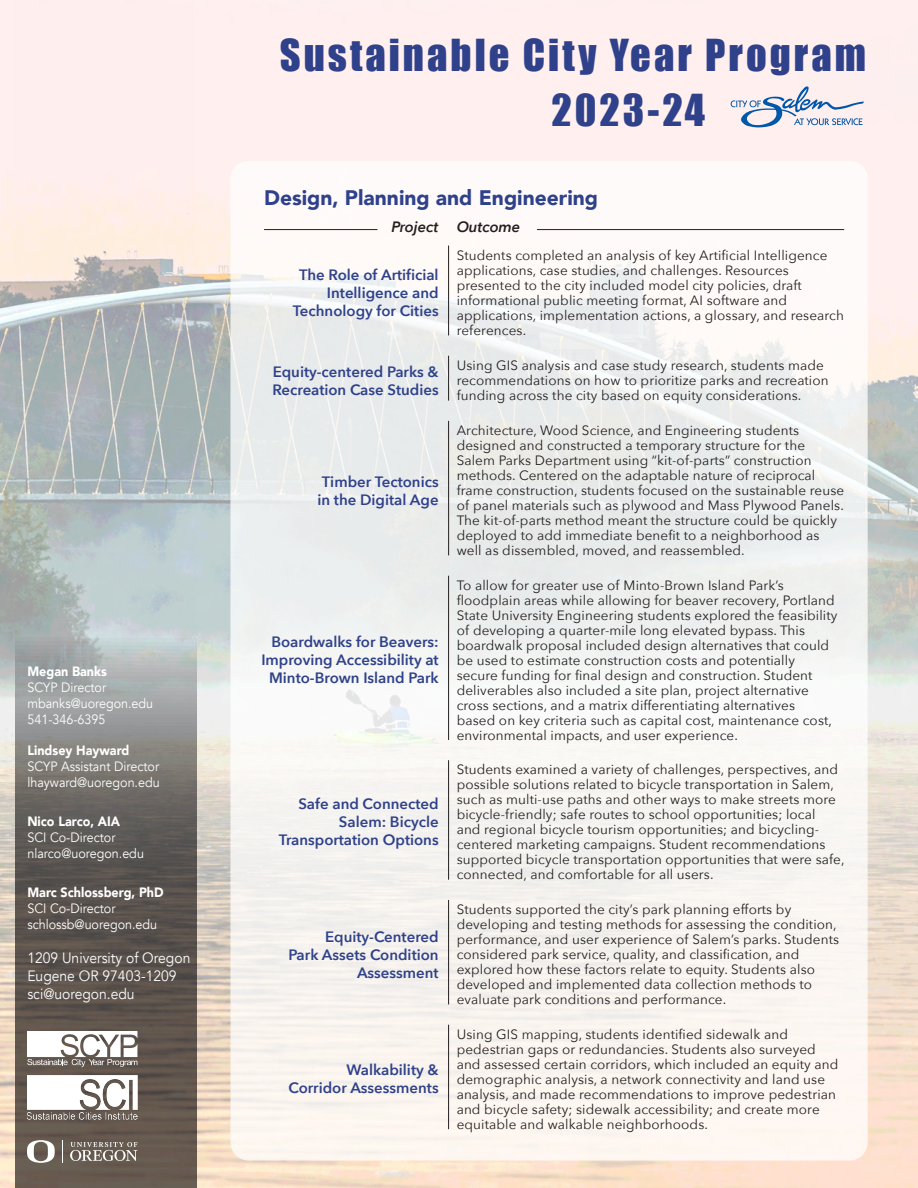
<style>
.page{position:relative;width:918px;height:1188px;background:#fff}
.page>*{position:absolute;margin:0;border:0;box-sizing:border-box;transform-origin:0 0}
.t1{font:40.5px/55.5px "Impact";letter-spacing:.075em;color:#2f418a}
.t2{font:900 21px "Avenir";color:#2f418a}
.t3{font:600 15px/18px "Avenir Next";color:#2f418a;text-align:right}
.t4{font:italic 600 15px "Avenir Next";letter-spacing:-.01em;color:#231f20}
.t5{font:14.85px/17.9px "Avenir";color:#fff;scale:.93 1}
.t6{font:13.5px/15px "Avenir Next";letter-spacing:.01em;color:#231f20}
.t7{font:13.5px/16.2px "Avenir";color:#fff;scale:.93 1}
.t8{font:900 13.5px "Avenir";color:#fff;scale:.93 1}
</style>
<div class="page">
<img style="left:0;top:0;width:918px;height:1188px">
<div style="left:230px;top:161px;width:638px;height:1000px;background:linear-gradient(to right,#f2f1ef,#f7f5f3);border-radius:18px"></div>
<svg style="left:16px;top:1px;width:181px;height:1187px;background:#a7a4a2"></svg>
<svg style="left:27px;top:1032px;width:110px;height:35px"></svg>
<img style="left:27px;top:1076px;width:110px;height:47px">
<svg style="left:62px;top:1140px;width:1px;height:23px"></svg>
<svg style="left:70px;top:1142px;width:67px;height:19px"></svg>
<svg style="left:27px;top:1140px;width:28px;height:23px"></svg>
<svg style="left:731px;top:86px;width:133px;height:42px"></svg>
<hr style="left:264px;top:229px;width:113px;height:1px;background:#231f20">
<hr style="left:537px;top:229px;width:307px;height:1px;background:#231f20">
<hr style="left:448px;top:356px;width:1px;height:45px;background:#231f20">
<hr style="left:448px;top:421px;width:1px;height:134px;background:#231f20">
<hr style="left:448px;top:576px;width:1px;height:164px;background:#231f20">
<hr style="left:448px;top:760px;width:1px;height:120px;background:#231f20">
<hr style="left:448px;top:900px;width:1px;height:104px;background:#231f20">
<hr style="left:448px;top:1025px;width:1px;height:104px;background:#231f20">
<hr style="left:448px;top:246px;width:1px;height:89px;background:#231f20">
<p class="t8" style="left:27px;top:659px;width:87px">Megan Banks</p>
<p class="t7" style="left:27px;top:679px;width:137px">SCYP Director mbanks@uoregon.edu<br>541-346-6395</p>
<p class="t8" style="left:27px;top:739px;width:111px">Lindsey Hayward</p>
<p class="t7" style="left:27px;top:759px;width:144px">SCYP Assistant Director lhayward@uoregon.edu</p>
<p class="t8" style="left:27px;top:810px;width:101px">Nico Larco, AIA</p>
<p class="t7" style="left:27px;top:830px;width:127px">SCI Co-Director nlarco@uoregon.edu</p>
<p class="t8" style="left:27px;top:880px;width:148px">Marc Schlossberg, PhD</p>
<p class="t7" style="left:27px;top:900px;width:141px">SCI Co-Director schlossb@uoregon.edu</p>
<p class="t5" style="left:27px;top:949px;width:177px">1209 University of Oregon<br>Eugene OR 97403-1209 sci@uoregon.edu</p>
<h1 class="t1" style="left:551px;top:26px;width:316px;text-indent:-272px">Sustainable City Year Program<br>2023-24</h1>
<p class="t2" style="left:264px;top:180px;width:336px">Design, Planning and Engineering</p>
<p class="t4" style="left:391px;top:214px;width:49px">Project</p>
<p class="t4" style="left:457px;top:214px;width:65px">Outcome</p>
<p class="t3" style="left:293px;top:265px;width:147px">The Role of Artificial<br>Intelligence and<br>Technology for Cities</p>
<p class="t6" style="left:457px;top:247px;width:389px">Students completed an analysis of key Artificial Intelligence applications, case studies, and challenges. Resources presented to the city included model city policies, draft informational public meeting format, AI software and applications, implementation actions, a glossary, and research references.</p>
<p class="t3" style="left:272px;top:362px;width:168px;text-align:left">Equity-centered Parks &amp;<br>Recreation Case Studies</p>
<p class="t6" style="left:457px;top:357px;width:374px">Using GIS analysis and case study research, students made recommendations on how to prioritize parks and recreation funding across the city based on equity considerations.</p>
<p class="t3" style="left:322px;top:472px;width:118px">Timber Tectonics</p>
<p class="t3" style="left:317px;top:490px;width:123px">in the Digital Age</p>
<p class="t3" style="left:261px;top:633px;width:179px">Boardwalks for Beavers:<br>Improving Accessibility at<br>Minto-Brown Island Park</p>
<p class="t3" style="left:279px;top:795px;width:161px">Safe and Connected<br>Salem: Bicycle<br>Transportation Options</p>
<p class="t3" style="left:325px;top:927px;width:115px">Equity-Centered</p>
<p class="t3" style="left:288px;top:945px;width:152px">Park Assets Condition<br>Assessment</p>
<p class="t3" style="left:346px;top:1061px;width:94px">Walkability &amp;</p>
<p class="t3" style="left:288px;top:1079px;width:152px">Corridor Assessments</p>
<p class="t6" style="left:457px;top:422px;width:389px">Architecture, Wood Science, and Engineering students designed and constructed a temporary structure for the Salem Parks Department using “kit-of-parts” construction methods. Centered on the adaptable nature of reciprocal frame construction, students focused on the sustainable reuse of panel materials such as plywood and Mass Plywood Panels.<br>The kit-of-parts method meant the structure could be quickly deployed to add immediate benefit to a neighborhood as well as dissembled, moved, and reassembled.</p>
<p class="t6" style="left:457px;top:577px;width:382px">To allow for greater use of Minto-Brown Island Park’s floodplain areas while allowing for beaver recovery, Portland State University Engineering students explored the feasibility of developing a quarter-mile long elevated bypass. This boardwalk proposal included design alternatives that could be used to estimate construction costs and potentially secure funding for final design and construction. Student deliverables also included a site plan, project alternative cross sections, and a matrix differentiating alternatives<br>based on key criteria such as capital cost, maintenance cost, environmental impacts, and user experience.</p>
<p class="t6" style="left:457px;top:761px;width:389px">Students examined a variety of challenges, perspectives, and possible solutions related to bicycle transportation in Salem, such as multi-use paths and other ways to make streets more bicycle-friendly; safe routes to school opportunities; local<br>and regional bicycle tourism opportunities; and bicycling&shy;centered marketing campaigns. Student recommendations supported bicycle transportation opportunities that were safe, connected, and comfortable for all users.</p>
<p class="t6" style="left:457px;top:901px;width:384px">Students supported the city’s park planning efforts by developing and testing methods for assessing the condition, performance, and user experience of Salem’s parks. Students considered park service, quality, and classification, and explored how these factors relate to equity. Students also developed and implemented data collection methods to evaluate park conditions and performance.</p>
<p class="t6" style="left:457px;top:1026px;width:383px">Using GIS mapping, students identified sidewalk and pedestrian gaps or redundancies. Students also surveyed and assessed certain corridors, which included an equity and demographic analysis, a network connectivity and land use analysis, and made recommendations to improve pedestrian and bicycle safety; sidewalk accessibility; and create more equitable and walkable neighborhoods.</p>
</div>
